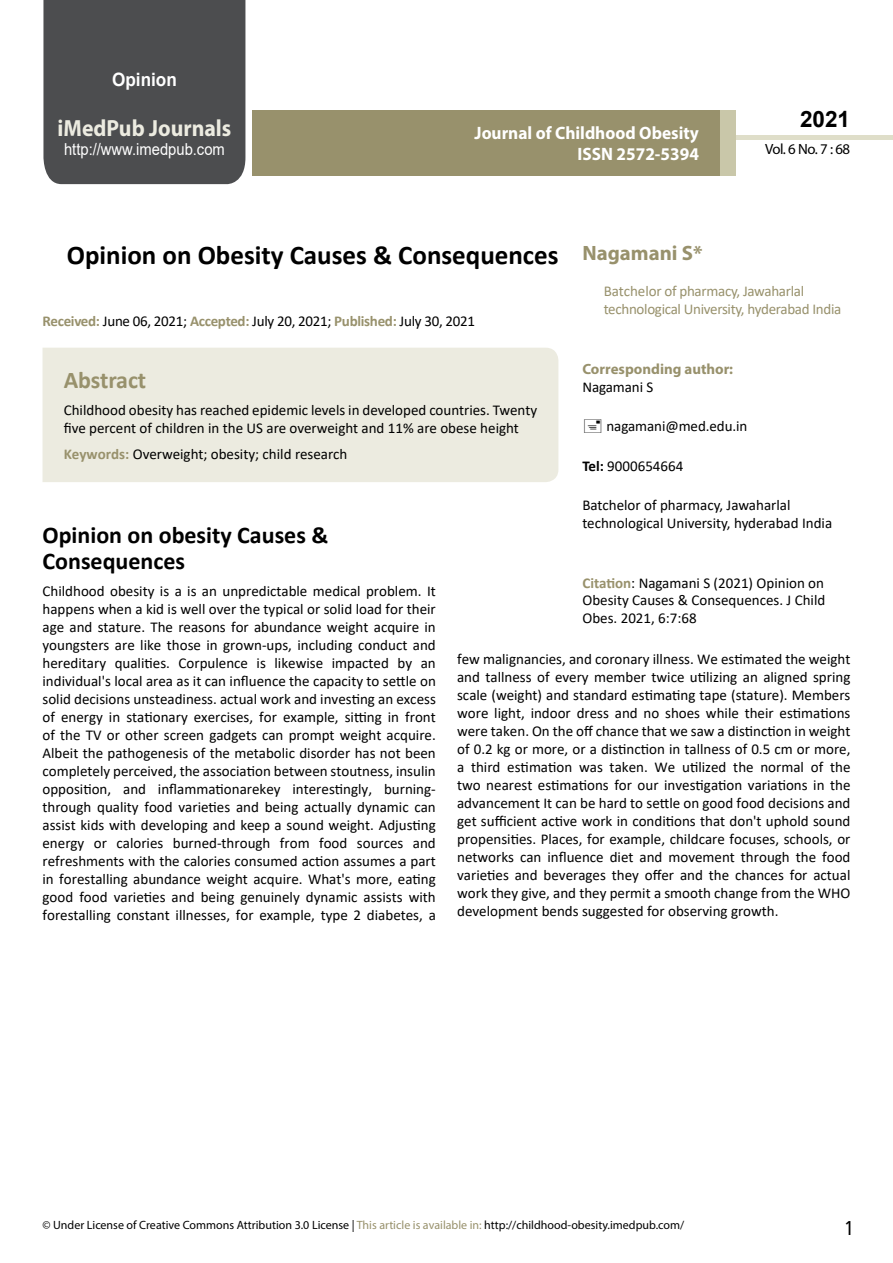
<style>
.page{position:relative;width:893px;height:1263px;background:#fff}
.page>*{position:absolute;margin:0;border:0;box-sizing:border-box;transform-origin:0 0}
.t1{font:700 27px "Calibri";color:#000}
.t2{font:25.5px "Tunga";color:#000}
.t3{font:700 24px/26.4px "Calibri";color:#000}
.t4{font:700 24px "Calibri";letter-spacing:-.005em;color:#98916c}
.t5{font:700 23.4px "Myriad Pro";color:#ecebe0;scale:.93 1}
.t6{font:700 22.5px "Arial";color:#000}
.t7{font:700 20.85px "Myriad Pro";color:#98916c}
.t8{font:700 18.45px "Arial";color:#fff;scale:.93 1}
.t9{font:700 18px/21.6px "Myriad Pro";color:#fff;text-align:right;scale:.96 1}
.t10{font:16.5px "Arial";color:#fff;scale:.89 1}
.t11{font:15px/18px "Calibri";color:#000;text-align:justify}
.t12{font:15px/18px "Calibri";letter-spacing:-.02em;color:#98916c}
.t13{font:15px "Calibri";letter-spacing:-.02em;color:#000}
.t14{font:14.85px "Arial";letter-spacing:.03em;color:#fff;scale:.89 1}
.t15{font:700 14.85px "Myriad Pro";color:#98916c}
.t16{font:14.85px "Myriad Pro";letter-spacing:-.03em;color:#000}
.t17{font:12px "Myriad Pro";color:#000}
.s1{font-weight:700;color:#98916c}
.s2{font-weight:700}
.s3{color:#98916c}
</style>
<div class="page">
<div style="left:736px;top:135px;width:157px;height:5px;background:#dfdec9"></div>
<div style="left:252px;top:110px;width:469px;height:66px;background:#98916c"></div>
<div style="left:720px;top:110px;width:16px;height:66px;background:#c9c7a9"></div>
<div style="left:43px;top:0;width:202px;height:184px;background:#4c4d4f"></div>
<div style="left:43px;top:348px;width:515px;height:134px;background:#ecebe0"></div>
<p class="t8" style="left:112px;top:66px;width:71px">Opinion</p>
<h3 class="t5" style="left:58px;top:113px;width:188px">iMedPub Journals</h3>
<p class="t10" style="left:64px;top:138px;width:182px">http://www.imedpub.com</p>
<p class="t14" style="left:61px;top:138px;width:178px">http://www.imedpub.com/</p>
<p class="t9" style="left:475px;top:121px;width:235px">Journal of Childhood Obesity<br>ISSN 2572-5394</p>
<h3 class="t6" style="left:800px;top:104px;width:52px">2021</h3>
<p class="t16" style="left:765px;top:140px;width:87px">Vol. 6 No. 7 : 68</p>
<h1 class="t1" style="left:67px;top:236px;width:493px">Opinion on Obesity Causes &amp; Consequences</h1>
<p class="t13" style="left:43px;top:311px;width:434px"><span class="s1">Received:</span> June 06, 2021; <span class="s1">Accepted:</span> July 20, 2021; <span class="s1">Published:</span> July 30, 2021</p>
<h3 class="t7" style="left:582px;top:239px;width:122px">Nagamani S*</h3>
<p class="t12" style="left:604px;top:281px;width:239px">Batchelor of pharmacy, Jawaharlal technological University, hyderabad India</p>
<p class="t15" style="left:582px;top:359px;width:152px">Corresponding author:</p>
<p class="t11" style="left:582px;top:378px;width:72px">Nagamani S</p>
<p class="t11" style="left:606px;top:417px;width:142px">nagamani@med.edu.in</p>
<p class="t11" style="left:582px;top:456px;width:102px"><span class="s2">Tel:</span> 9000654664</p>
<p class="t11" style="left:582px;top:495px;width:251px">Batchelor of pharmacy, Jawaharlal technological University, hyderabad India</p>
<h3 class="t4" style="left:64px;top:363px;width:84px">Abstract</h3>
<p class="t11" style="left:64px;top:401px;width:475px">Childhood obesity has reached epidemic levels in developed countries. Twenty five percent of children in the US are overweight and 11% are obese height</p>
<p class="t11" style="left:64px;top:445px;width:285px"><span class="s1">Keywords:</span> Overweight; obesity; child research</p>
<h3 class="t3" style="left:43px;top:521px;width:287px">Opinion on obesity Causes &amp;<br>Consequences</h3>
<p class="t11" style="left:43px;top:581px;width:395px">Childhood obesity is a is an unpredictable medical problem. It happens when a kid is well over the typical or solid load for their age and stature. The reasons for abundance weight acquire in youngsters are like those in grown-ups, including conduct and hereditary qualities. Corpulence is likewise impacted by an individual's local area as it can influence the capacity to settle on solid decisions unsteadiness. actual work and investing an excess of energy in stationary exercises, for example, sitting in front of the TV or other screen gadgets can prompt weight acquire.<br>Albeit the pathogenesis of the metabolic disorder has not been completely perceived, the association between stoutness, insulin opposition, and inflammationarekey interestingly, burning&shy;through quality food varieties and being actually dynamic can assist kids with developing and keep a sound weight. Adjusting energy or calories burned-through from food sources and refreshments with the calories consumed action assumes a part in forestalling abundance weight acquire. What's more, eating good food varieties and being genuinely dynamic assists with forestalling constant illnesses, for example, type 2 diabetes, a</p>
<p class="t11" style="left:582px;top:574px;width:244px;line-height:17.4px"><span class="s1">Citation</span>: Nagamani S (2021) Opinion on Obesity Causes &amp; Consequences. J Child Obes. 2021, 6:7:68</p>
<p class="t11" style="left:457px;top:650px;width:395px">few malignancies, and coronary illness. We estimated the weight and tallness of every member twice utilizing an aligned spring scale (weight) and standard estimating tape (stature). Members wore light, indoor dress and no shoes while their estimations were taken. On the off chance that we saw a distinction in weight of 0.2 kg or more, or a distinction in tallness of 0.5 cm or more, a third estimation was taken. We utilized the normal of the two nearest estimations for our investigation variations in the advancement It can be hard to settle on good food decisions and get sufficient active work in conditions that don't uphold sound propensities. Places, for example, childcare focuses, schools, or networks can influence diet and movement through the food varieties and beverages they offer and the chances for actual work they give, and they permit a smooth change from the WHO development bends suggested for observing growth.</p>
<p class="t17" style="left:43px;top:1218px;width:643px">© Under License of Creative Commons Attribution 3.0 License | <span class="s3">This article is available in:</span> http://childhood-obesity.imedpub.com/</p>
<h2 class="t2" style="left:845px;top:1211px;width:9px">1</h2>
</div>
